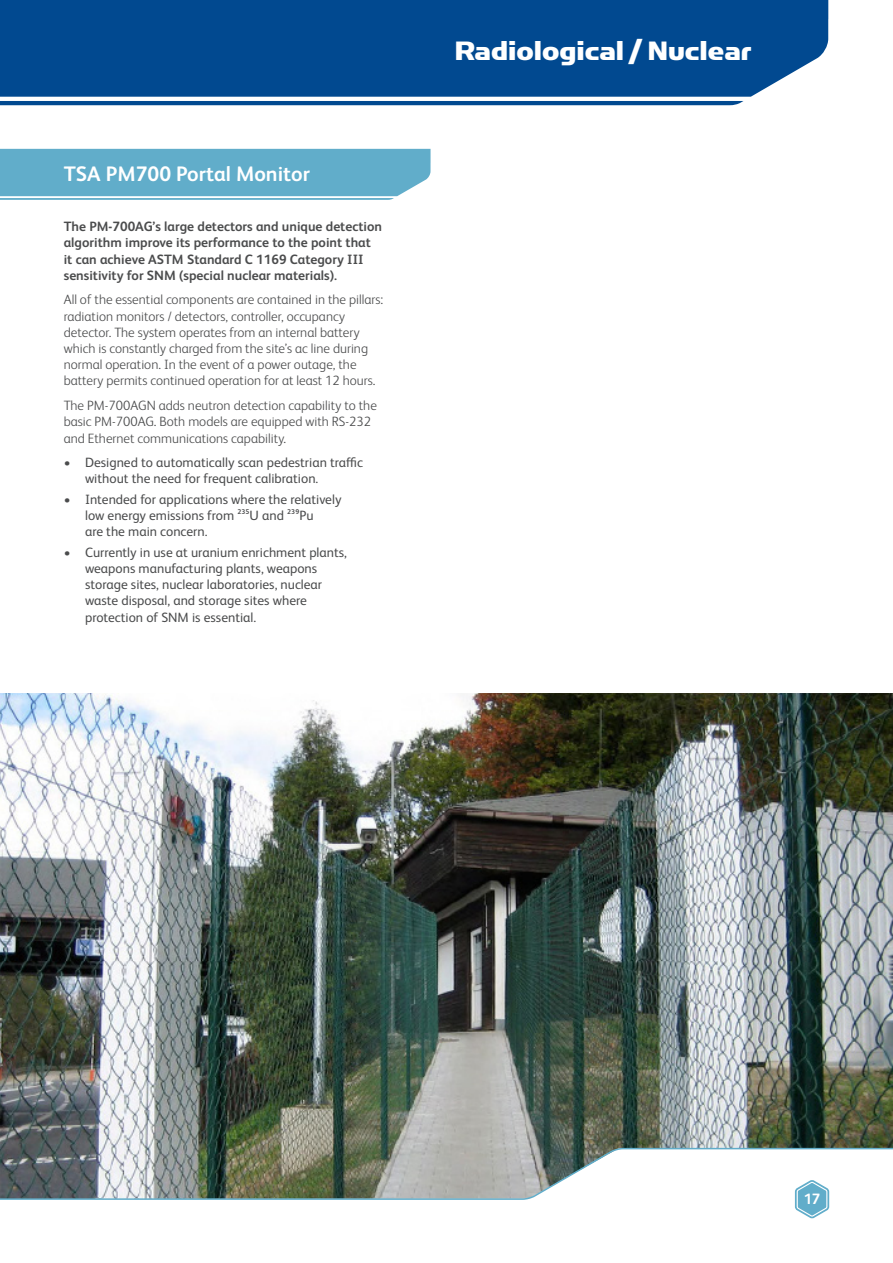
<style>
.page{position:relative;width:893px;height:1263px;background:#fff}
.page>*{position:absolute;margin:0;border:0;box-sizing:border-box;transform-origin:0 0}
.t1{font:30px "Simian Display Chimpanzee";color:#fff}
.t2{font:700 21px "FS Albert Pro";color:#fff}
.t3{font:700 15px "FS Albert Pro";color:#fff}
.Body_Text{font:300 13.5px/16.2px "FS Albert Pro";color:#4b4c4d}
.t4{font:13.5px/16.2px "FS Albert Pro";color:#4b4c4d}
.Body_Text-2{font:700 13.5px/16.2px "FS Albert Pro";color:#4b4c4d}
</style>
<div class="page">
<img style="left:0;top:693px;width:893px;height:454px">
<svg style="left:795px;top:1200px;width:34px;height:18px"></svg>
<svg style="left:0;top:0;width:828px;height:105px;background:#115497"></svg>
<img style="left:0;top:1147px;width:893px;height:53px">
<svg style="left:0;top:149px;width:431px;height:51px;background:#6ab1cd"></svg>
<p class="t2" style="left:64px;top:159px;width:248px">TSA PM700 Portal Monitor</p>
<p class="Body_Text-2" style="left:64px;top:218px;width:320px">The PM-700AG’s large detectors and unique detection algorithm improve its performance to the point that it can achieve ASTM Standard C 1169 Category III sensitivity for SNM (special nuclear materials).</p>
<p class="Body_Text" style="left:64px;top:291px;width:321px">All of the essential components are contained in the pillars: radiation monitors / detectors, controller, occupancy detector. The system operates from an internal battery which is constantly charged from the site’s ac line during normal operation. In the event of a power outage, the battery permits continued operation for at least 12 hours.</p>
<p class="Body_Text" style="left:64px;top:397px;width:315px">The PM-700AGN adds neutron detection capability to the basic PM-700AG. Both models are equipped with RS-232 and Ethernet communications capability.</p>
<p class="t4" style="left:85px;top:453px;width:279px;text-indent:-21px">• Designed to automatically scan pedestrian traffic without the need for frequent calibration.</p>
<p class="t4" style="left:85px;top:490px;width:258px;text-indent:-21px">• Intended for applications where the relatively low energy emissions from ²³⁵U and ²³⁹Pu<br>are the main concern.</p>
<p class="t4" style="left:85px;top:543px;width:263px;text-indent:-21px">• Currently in use at uranium enrichment plants, weapons manufacturing plants, weapons storage sites, nuclear laboratories, nuclear waste disposal, and storage sites where protection of SNM is essential.</p>
<p class="t1" style="left:454px;top:35px;width:299px">Radiological / Nuclear</p>
<p class="t3" style="left:804px;top:1189px;width:18px">17</p>
</div>
